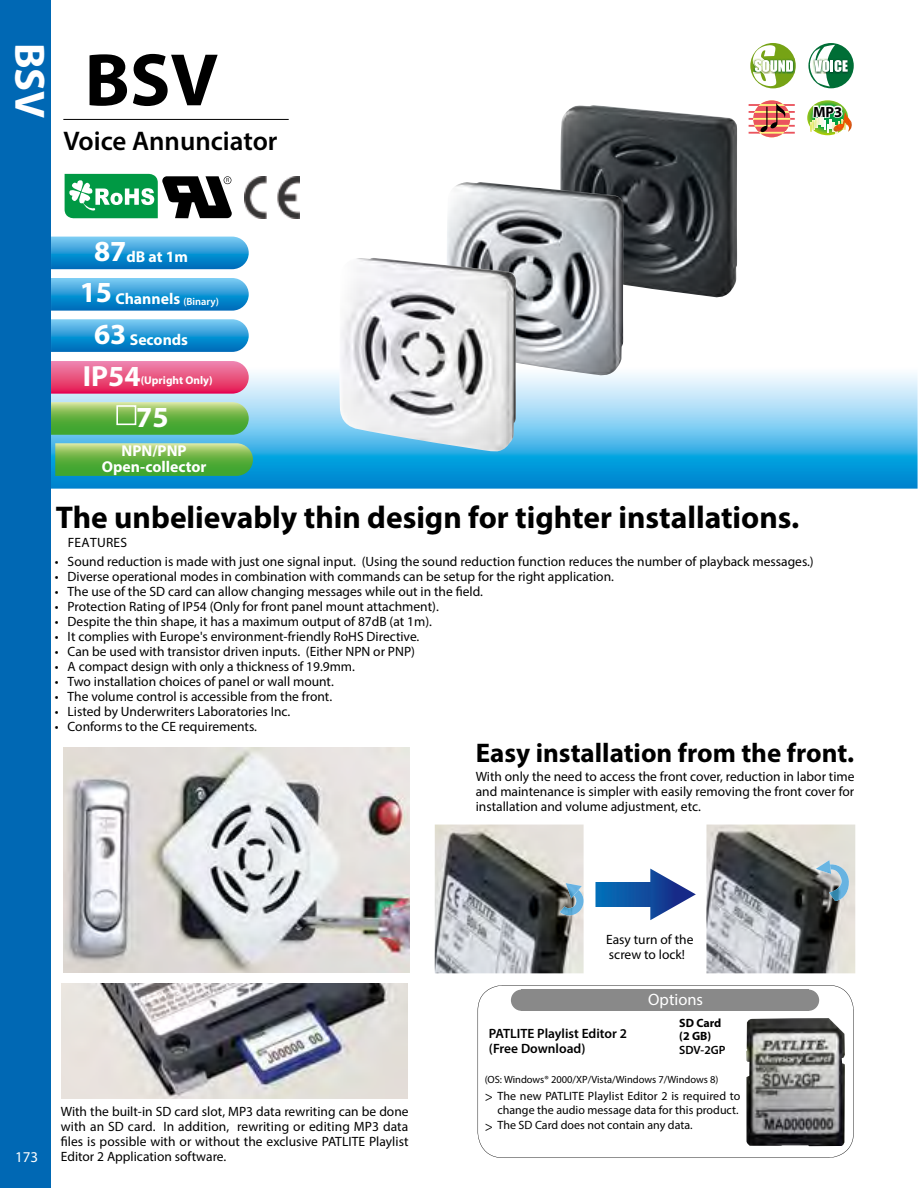
<style>
.page{position:relative;width:918px;height:1188px;background:#fff}
.page>*{position:absolute;margin:0;border:0;box-sizing:border-box;transform-origin:0 0}
.t1{font:700 75px "Myriad Pro";color:#000}
.t2{font:700 42.45px "Myriad Pro";color:#fff}
.t3{font:700 31.5px "Myriad Pro";color:#000}
.t4{font:700 29.25px "Myriad Pro";color:#fff}
.t5{font:700 27px "Myriad Pro";color:#000}
.t6{font:600 27px "Myriad Pro";color:#000}
.t7{font:16.5px "Myriad Pro";color:#fff}
.t8{font:700 15.75px/15.8px "Myriad Pro";color:#fff;text-align:center}
.t9{font:15px "Myriad Pro";color:#fff}
.t10{font:700 14.85px "Myriad Pro";color:#000}
.t11{font:13.5px/15px "Myriad Pro";color:#000;text-align:justify}
.t12{font:600 13.5px/15px "Myriad Pro";color:#000}
.t13{font:13.5px "Myriad Pro";letter-spacing:.02em;color:#000}
.t14{font:12px "Myriad Pro";color:#000}
.t15{font:700 12px/13.5px "Myriad Pro";color:#000}
.t16{font:600 12px "Myriad Pro";color:#000}
.t17{font:700 11.25px "Myriad Pro";color:#fff}
.t18{font:10.5px "Myriad Pro";color:#000}
.s1{font-size:29.25px}
.s2{font-weight:600;font-size:10.5px}
.s3{font-size:13.8px}
</style>
<div class="page">
<img style="left:51px;top:43px;width:867px;height:446px">
<img style="left:706px;top:825px;width:149px;height:148px">
<img style="left:596px;top:882px;width:54px;height:24px">
<img style="left:650px;top:869px;width:46px;height:51px">
<img style="left:435px;top:825px;width:149px;height:148px">
<img style="left:560px;top:105px;width:177px;height:193px">
<img style="left:447px;top:182px;width:176px;height:195px">
<img style="left:340px;top:258px;width:176px;height:194px">
<svg style="left:478px;top:985px;width:376px;height:173px"></svg>
<img style="left:746px;top:1018px;width:99px;height:128px">
<img style="left:64px;top:747px;width:345px;height:226px">
<img style="left:560px;top:890px;width:24px;height:25px">
<img style="left:566px;top:883px;width:16px;height:16px">
<img style="left:829px;top:864px;width:21px;height:37px">
<img style="left:816px;top:860px;width:15px;height:14px">
<svg style="left:65px;top:174px;width:167px;height:44px"></svg>
<img style="left:245px;top:176px;width:54px;height:42px">
<img style="left:807px;top:100px;width:3px;height:35px">
<img style="left:848px;top:113px;width:5px;height:19px">
<svg style="left:750px;top:43px;width:46px;height:45px"></svg>
<svg style="left:753px;top:45px;width:42px;height:41px"></svg>
<svg style="left:808px;top:43px;width:46px;height:45px"></svg>
<img style="left:848px;top:58px;width:2px;height:16px">
<svg style="left:810px;top:45px;width:38px;height:92px"></svg>
<svg style="left:749px;top:100px;width:46px;height:37px"></svg>
<img style="left:62px;top:983px;width:345px;height:116px">
<hr style="left:63px;top:119px;width:226px;height:1px;background:#000">
<div style="left:0;top:0;width:51px;height:1188px;background:#0068b4"></div>
<svg style="left:51px;top:237px;width:198px;height:32px;background:#2e9ad6"></svg>
<svg style="left:51px;top:319px;width:198px;height:33px;background:#319cd7"></svg>
<svg style="left:51px;top:402px;width:198px;height:33px;background:#70b752"></svg>
<div style="left:116px;top:405px;width:20px;height:20px;border:2px solid #fff"></div>
<svg style="left:51px;top:361px;width:198px;height:33px;background:#e95483"></svg>
<svg style="left:51px;top:278px;width:198px;height:33px;background:#319cd7"></svg>
<svg style="left:55px;top:443px;width:198px;height:33px;background:#6db651"></svg>
<h2 class="t2" style="left:57px;top:43px;width:77px;rotate:90deg">BSV</h2>
<h2 class="t2" style="left:3px;top:142px;width:77px;rotate:-90deg">BSV</h2>
<h1 class="t1" style="left:85px;top:31px;width:135px">BSV</h1>
<h3 class="t6" style="left:63px;top:124px;width:216px">Voice Annunciator</h3>
<p class="t10" style="left:813px;top:102px;width:31px">MP3</p>
<p class="t8" style="left:94px;top:248px;width:95px"><span class="s1">87</span>dB at 1m</p>
<p class="t8" style="left:80px;top:290px;width:141px"><span class="s1">15</span> Channels <span class="s2">(Binary)</span></p>
<p class="t8" style="left:94px;top:331px;width:96px"><span class="s1">63</span> Seconds</p>
<h3 class="t4" style="left:83px;top:357px;width:59px">IP54</h3>
<p class="t17" style="left:141px;top:373px;width:74px">(Upright Only)</p>
<h3 class="t4" style="left:136px;top:398px;width:34px">75</h3>
<p class="t8" style="left:102px;top:443px;width:106px">NPN/PNP<br>Open-collector</p>
<h3 class="t3" style="left:56px;top:497px;width:745px">The unbelievably thin design for tighter installations.</h3>
<p class="t13" style="left:68px;top:534px;width:61px">FEATURES</p>
<p class="t11" style="left:55px;top:554px;width:760px">• Sound reduction is made with just one signal input. (Using the sound reduction function reduces the number of playback messages.)</p>
<p class="t11" style="left:55px;top:569px;width:561px">• Diverse operational modes in combination with commands can be setup for the right application.</p>
<p class="t11" style="left:55px;top:584px;width:430px">• The use of the SD card can allow changing messages while out in the field.</p>
<p class="t11" style="left:55px;top:599px;width:386px">• Protection Rating of IP54 (Only for front panel mount attachment).</p>
<p class="t11" style="left:55px;top:614px;width:379px">• Despite the thin shape, it has a maximum output of 87dB (at 1m).</p>
<p class="t11" style="left:55px;top:629px;width:366px">• It complies with Europe's environment-friendly RoHS Directive.</p>
<p class="t11" style="left:55px;top:644px;width:362px">• Can be used with transistor driven inputs. (Either NPN or PNP)</p>
<p class="t11" style="left:55px;top:659px;width:302px">• A compact design with only a thickness of 19.9mm.</p>
<p class="t11" style="left:55px;top:674px;width:281px">• Two installation choices of panel or wall mount.</p>
<p class="t11" style="left:55px;top:689px;width:279px">• The volume control is accessible from the front.</p>
<p class="t11" style="left:55px;top:704px;width:237px">• Listed by Underwriters Laboratories Inc.</p>
<p class="t11" style="left:55px;top:719px;width:204px">• Conforms to the CE requirements.</p>
<h3 class="t5" style="left:476px;top:736px;width:380px">Easy installation from the front.</h3>
<p class="t11" style="left:476px;top:769px;width:380px">With only the need to access the front cover, reduction in labor time and maintenance is simpler with easily removing the front cover for installation and volume adjustment, etc.</p>
<p class="t9" style="left:15px;top:1148px;width:25px">173</p>
<p class="t11" style="left:61px;top:1103px;width:349px">With the built-in SD card slot, MP3 data rewriting can be done with an SD card. In addition, rewriting or editing MP3 data files is possible with or without the exclusive PATLITE Playlist Editor 2 Application software.</p>
<p class="t11" style="left:606px;top:932px;width:89px">Easy turn of the screw to lock!</p>
<p class="t7" style="left:648px;top:989px;width:56px">Options</p>
<p class="t15" style="left:679px;top:1016px;width:44px">SD Card (2 GB)</p>
<p class="t16" style="left:679px;top:1042px;width:48px">SDV-2GP</p>
<p class="t12" style="left:489px;top:1026px;width:140px">PATLITE Playlist Editor 2 (Free Download)</p>
<p class="t18" style="left:485px;top:1073px;width:235px">(OS: Windows® 2000/XP/Vista/Windows 7/Windows 8)</p>
<p class="t14" style="left:485px;top:1088px;width:257px"><span class="s3">&gt;</span> The new PATLITE Playlist Editor 2 is required to</p>
<p class="t14" style="left:497px;top:1103px;width:243px">change the audio message data for this product.</p>
<p class="t14" style="left:485px;top:1118px;width:210px"><span class="s3">&gt;</span> The SD Card does not contain any data.</p>
</div>
